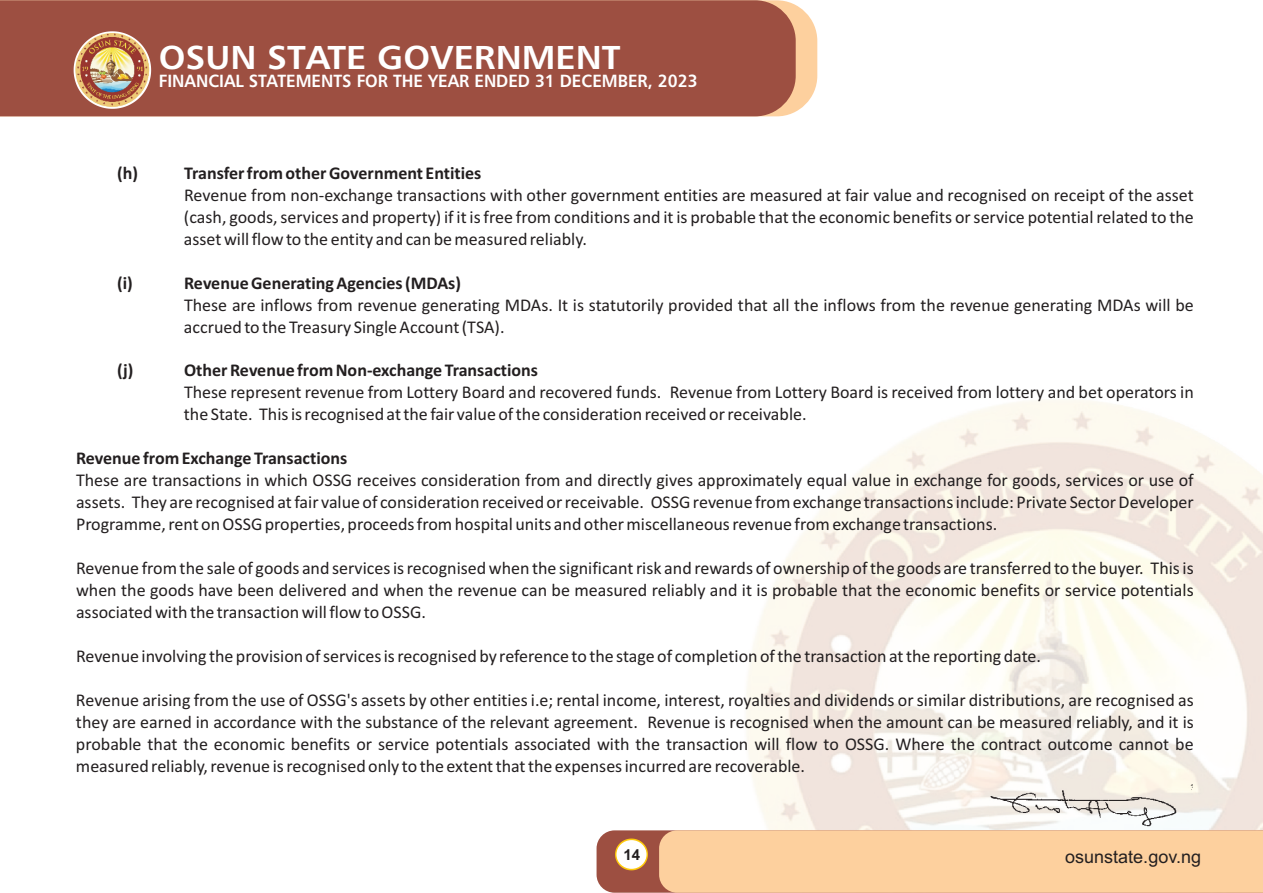
<style>
.page{position:relative;width:1263px;height:893px;background:#fff}
.page>*{position:absolute;margin:0;border:0;box-sizing:border-box;transform-origin:0 0}
.t1{font:33.15px "Humanist 777 BT Roman B,Bold";color:#fff;scale:1.07 1}
.t2{font:18px/21.9px "Calibri";color:#231f20;text-align:justify}
.t3{font:700 18px "Calibri";color:#231f20}
.t4{font:18px "Arial";color:#231f20}
.t5{font:17.7px "Humanist 777 BT Roman B,Bold";color:#fff;scale:.95 1}
.t6{font:700 15px "Arial";color:#231f20}
</style>
<div class="page">
<img style="left:746px;top:400px;width:517px;height:430px">
<svg style="left:796px;top:5px;width:21px;height:107px;fill:#fdd09e"></svg>
<div style="left:0;top:0;width:796px;height:116px;background:#9d4f41"></div>
<svg style="left:74px;top:31px;width:77px;height:78px"></svg>
<img style="left:75px;top:33px;width:74px;height:74px;border-radius:50%">
<svg style="left:596px;top:830px;width:667px;height:63px;background:#f5c698"></svg>
<img style="left:990px;top:784px;width:202px;height:45px">
<h1 class="t1" style="left:159px;top:44px;width:433px">OSUN STATE GOVERNMENT</h1>
<p class="t5" style="left:159px;top:74px;width:569px">FINANCIAL STATEMENTS FOR THE YEAR ENDED 31 DECEMBER, 2023</p>
<p class="t3" style="left:117px;top:165px;width:22px">(h)</p>
<p class="t3" style="left:184px;top:165px;width:299px">Transfer from other Government Entities</p>
<p class="t2" style="left:184px;top:185px;width:1011px">Revenue from non-exchange transactions with other government entities are measured at fair value and recognised on receipt of the asset (cash, goods, services and property) if it is free from conditions and it is probable that the economic benefits or service potential related to the asset will flow to the entity and can be measured reliably.</p>
<p class="t3" style="left:117px;top:275px;width:17px">(i)</p>
<p class="t3" style="left:184px;top:275px;width:278px">Revenue Generating Agencies (MDAs)</p>
<p class="t2" style="left:184px;top:295px;width:1011px">These are inflows from revenue generating MDAs. It is statutorily provided that all the inflows from the revenue generating MDAs will be accrued to the Treasury Single Account (TSA).</p>
<p class="t3" style="left:117px;top:363px;width:18px">(j)</p>
<p class="t3" style="left:184px;top:363px;width:355px">Other Revenue from Non-exchange Transactions</p>
<p class="t2" style="left:184px;top:383px;width:1011px">These represent revenue from Lottery Board and recovered funds. Revenue from Lottery Board is received from lottery and bet operators in the State. This is recognised at the fair value of the consideration received or receivable.</p>
<p class="t3" style="left:76px;top:451px;width:273px">Revenue from Exchange Transactions</p>
<p class="t2" style="left:76px;top:471px;width:1119px">These are transactions in which OSSG receives consideration from and directly gives approximately equal value in exchange for goods, services or use of assets. They are recognised at fair value of consideration received or receivable. OSSG revenue from exchange transactions include: Private Sector Developer Programme, rent on OSSG properties, proceeds from hospital units and other miscellaneous revenue from exchange transactions.</p>
<p class="t2" style="left:76px;top:559px;width:1119px">Revenue from the sale of goods and services is recognised when the significant risk and rewards of ownership of the goods are transferred to the buyer. This is when the goods have been delivered and when the revenue can be measured reliably and it is probable that the economic benefits or service potentials associated with the transaction will flow to OSSG.</p>
<p class="t2" style="left:76px;top:647px;width:966px">Revenue involving the provision of services is recognised by reference to the stage of completion of the transaction at the reporting date.</p>
<p class="t2" style="left:76px;top:691px;width:1119px">Revenue arising from the use of OSSG's assets by other entities i.e; rental income, interest, royalties and dividends or similar distributions, are recognised as they are earned in accordance with the substance of the relevant agreement. Revenue is recognised when the amount can be measured reliably, and it is probable that the economic benefits or service potentials associated with the transaction will flow to OSSG. Where the contract outcome cannot be measured reliably, revenue is recognised only to the extent that the expenses incurred are recoverable.</p>
<p class="t6" style="left:623px;top:849px;width:18px">14</p>
<p class="t4" style="left:1065px;top:850px;width:137px">osunstate.gov.ng</p>
</div>
